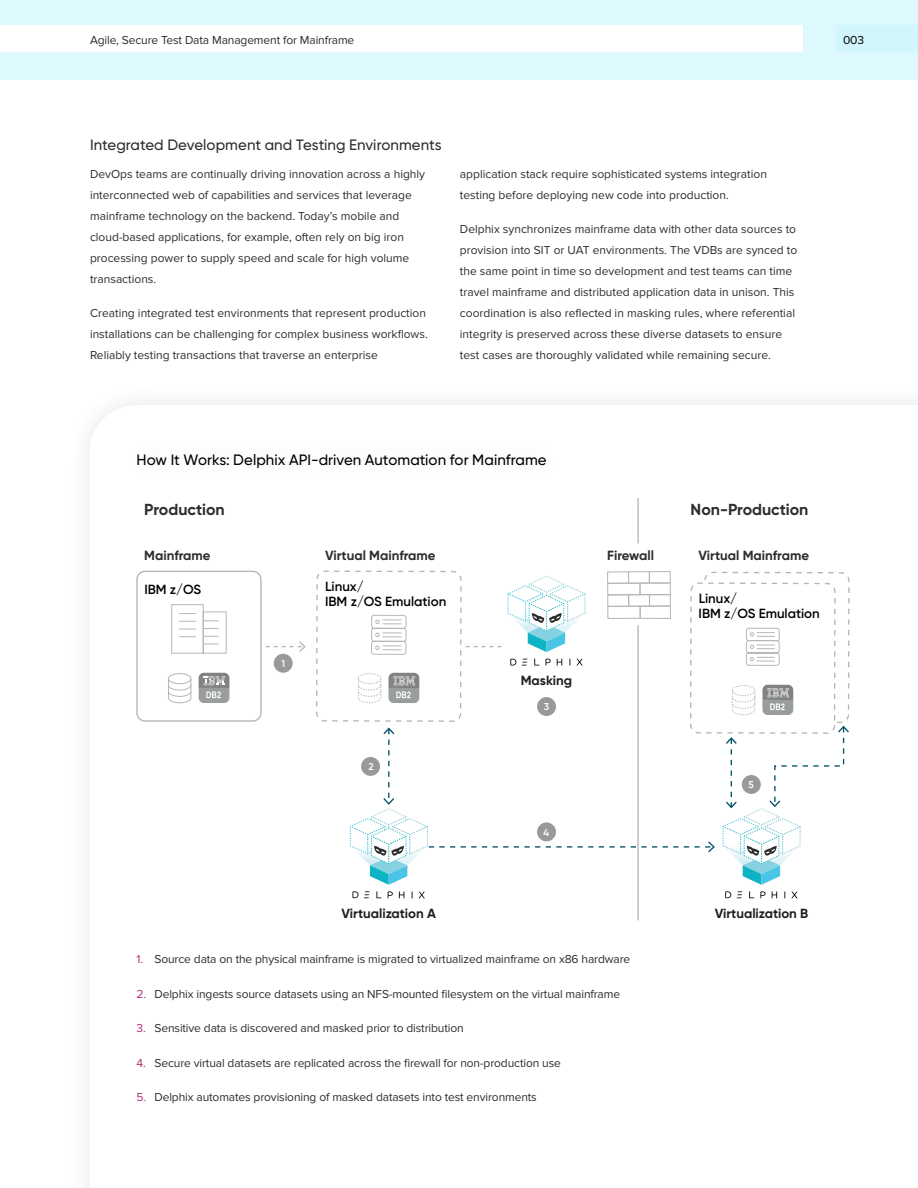
<style>
.page{position:relative;width:918px;height:1188px;background:#fff}
.page>*{position:absolute;margin:0;border:0;box-sizing:border-box;transform-origin:0 0}
.t1{font:700 15.9px "Gilroy";color:#2d2d2d}
.t2{font:500 15px "Gilroy";color:#000}
.t3{font:500 15px "Gilroy";letter-spacing:.005em;color:#2d2d2d}
.t4{font:600 13.35px/14.9px "Gilroy";letter-spacing:-.005em;color:#000}
.t5{font:700 13.35px "Gilroy";color:#2d2d2d}
.t6{font:700 13.35px "Gilroy";letter-spacing:-.005em;color:#231f20}
.t7{font:12px/21px "Proxima Nova";color:#2d2d2d}
.t8{font:12px "Proxima Nova";color:#000}
.t9{font:600 9.9px "Gilroy";color:#fff}
.s1{color:#b22e74}
</style>
<div class="page">
<div style="left:0;top:0;width:918px;height:80px;background:#ddf9fd"></div>
<div style="left:836px;top:25px;width:82px;height:27px;background:#d1f7fd"></div>
<div style="left:0;top:25px;width:803px;height:27px;background:#fff"></div>
<svg style="left:265px;top:641px;width:41px;height:11px"></svg>
<div style="left:704px;top:572px;width:146px;height:151px;border:1px dashed #b5b5b6;border-radius:8px"></div>
<hr style="left:637px;top:625px;width:2px;height:295px;background:#b7b7b7">
<div style="left:137px;top:571px;width:125px;height:151px;border:1px solid #b5b5b6;border-radius:8px"></div>
<svg style="left:168px;top:678px;width:24px;height:26px"></svg>
<div style="left:168px;top:673px;width:23px;height:11px;border:1px solid #b7b7b7;border-radius:50%"></div>
<svg style="left:199px;top:673px;width:30px;height:30px"></svg>
<svg style="left:171px;top:604px;width:56px;height:50px"></svg>
<div style="left:316px;top:571px;width:146px;height:151px;border:1px dashed #b5b5b6;border-radius:8px"></div>
<svg style="left:357px;top:678px;width:25px;height:26px"></svg>
<div style="left:358px;top:673px;width:23px;height:11px;border:1px dashed #b7b7b7;border-radius:50%"></div>
<svg style="left:388px;top:673px;width:31px;height:30px"></svg>
<div style="left:274px;top:654px;width:19px;height:19px;background:#999;border-radius:50%"></div>
<svg style="left:607px;top:571px;width:64px;height:48px"></svg>
<hr style="left:637px;top:498px;width:2px;height:45px;background:#b7b7b7">
<svg style="left:371px;top:614px;width:36px;height:41px"></svg>
<div style="left:691px;top:583px;width:144px;height:150px;background:#fff;border-radius:8px"></div>
<div style="left:690px;top:583px;width:146px;height:151px;border:1px dashed #b5b5b6;border-radius:8px"></div>
<svg style="left:731px;top:690px;width:25px;height:26px"></svg>
<div style="left:732px;top:685px;width:23px;height:11px;border:1px dashed #b7b7b7;border-radius:50%"></div>
<svg style="left:762px;top:685px;width:31px;height:30px"></svg>
<svg style="left:745px;top:627px;width:35px;height:39px"></svg>
<div style="left:537px;top:697px;width:19px;height:19px;background:#999;border-radius:50%"></div>
<svg style="left:510px;top:659px;width:6px;height:7px"></svg>
<svg style="left:545px;top:659px;width:6px;height:7px"></svg>
<svg style="left:576px;top:659px;width:7px;height:7px"></svg>
<svg style="left:557px;top:659px;width:5px;height:7px"></svg>
<svg style="left:522px;top:659px;width:6px;height:7px"></svg>
<svg style="left:534px;top:659px;width:5px;height:7px"></svg>
<svg style="left:466px;top:576px;width:120px;height:76px"></svg>
<svg style="left:725px;top:891px;width:6px;height:7px"></svg>
<svg style="left:760px;top:891px;width:6px;height:7px"></svg>
<svg style="left:791px;top:892px;width:7px;height:6px"></svg>
<svg style="left:772px;top:891px;width:5px;height:7px"></svg>
<svg style="left:737px;top:891px;width:5px;height:7px"></svg>
<svg style="left:749px;top:891px;width:5px;height:7px"></svg>
<svg style="left:721px;top:726px;width:128px;height:159px"></svg>
<svg style="left:388px;top:891px;width:5px;height:7px"></svg>
<svg style="left:419px;top:892px;width:6px;height:6px"></svg>
<svg style="left:399px;top:891px;width:5px;height:7px"></svg>
<svg style="left:352px;top:891px;width:18px;height:7px"></svg>
<svg style="left:376px;top:891px;width:5px;height:7px"></svg>
<svg style="left:349px;top:727px;width:366px;height:158px"></svg>
<p class="t7" style="left:90px;top:29px;width:266px">Agile, Secure Test Data Management for Mainframe</p>
<p class="t8" style="left:843px;top:33px;width:23px">003</p>
<p class="t3" style="left:90px;top:136px;width:353px">Integrated Development and Testing Environments</p>
<p class="t7" style="left:90px;top:163px;width:337px">DevOps teams are continually driving innovation across a highly interconnected web of capabilities and services that leverage mainframe technology on the backend. Today’s mobile and cloud-based applications, for example, often rely on big iron processing power to supply speed and scale for high volume transactions.</p>
<p class="t7" style="left:90px;top:303px;width:339px">Creating integrated test environments that represent production installations can be challenging for complex business workflows.<br>Reliably testing transactions that traverse an enterprise</p>
<p class="t7" style="left:460px;top:163px;width:309px">application stack require sophisticated systems integration testing before deploying new code into production.</p>
<p class="t7" style="left:460px;top:219px;width:339px">Delphix synchronizes mainframe data with other data sources to provision into SIT or UAT environments. The VDBs are synced to the same point in time so development and test teams can time travel mainframe and distributed application data in unison. This coordination is also reflected in masking rules, where referential integrity is preserved across these diverse datasets to ensure test cases are thoroughly validated while remaining secure.</p>
<p class="t2" style="left:137px;top:451px;width:412px">How It Works: Delphix API-driven Automation for Mainframe</p>
<h1 class="t1" style="left:144px;top:499px;width:82px">Production</h1>
<h1 class="t1" style="left:691px;top:499px;width:119px">Non-Production</h1>
<p class="t5" style="left:144px;top:547px;width:68px">Mainframe</p>
<p class="t5" style="left:699px;top:547px;width:112px">Virtual Mainframe</p>
<p class="t4" style="left:144px;top:582px;width:58px">IBM z/OS</p>
<p class="t5" style="left:325px;top:547px;width:112px">Virtual Mainframe</p>
<p class="t5" style="left:607px;top:547px;width:48px">Firewall</p>
<p class="t4" style="left:325px;top:579px;width:123px">Linux/<br>IBM z/OS Emulation</p>
<p class="t4" style="left:699px;top:591px;width:123px">Linux/<br>IBM z/OS Emulation</p>
<p class="t9" style="left:281px;top:657px;width:5px">1</p>
<p class="t9" style="left:368px;top:760px;width:7px">2</p>
<p class="t6" style="left:521px;top:672px;width:53px">Masking</p>
<p class="t9" style="left:544px;top:701px;width:7px">3</p>
<p class="t9" style="left:544px;top:826px;width:7px">4</p>
<p class="t9" style="left:749px;top:778px;width:7px">5</p>
<p class="t6" style="left:342px;top:905px;width:96px">Virtualization A</p>
<p class="t6" style="left:715px;top:905px;width:95px">Virtualization B</p>
<p class="t7" style="left:137px;top:949px;width:495px"><span class="s1">1.</span> Source data on the physical mainframe is migrated to virtualized mainframe on x86 hardware</p>
<p class="t7" style="left:137px;top:984px;width:485px"><span class="s1">2.</span> Delphix ingests source datasets using an NFS-mounted filesystem on the virtual mainframe</p>
<p class="t7" style="left:137px;top:1018px;width:329px"><span class="s1">3.</span> Sensitive data is discovered and masked prior to distribution</p>
<p class="t7" style="left:137px;top:1053px;width:426px"><span class="s1">4.</span> Secure virtual datasets are replicated across the firewall for non-production use</p>
<p class="t7" style="left:137px;top:1087px;width:402px"><span class="s1">5.</span> Delphix automates provisioning of masked datasets into test environments</p>
</div>
